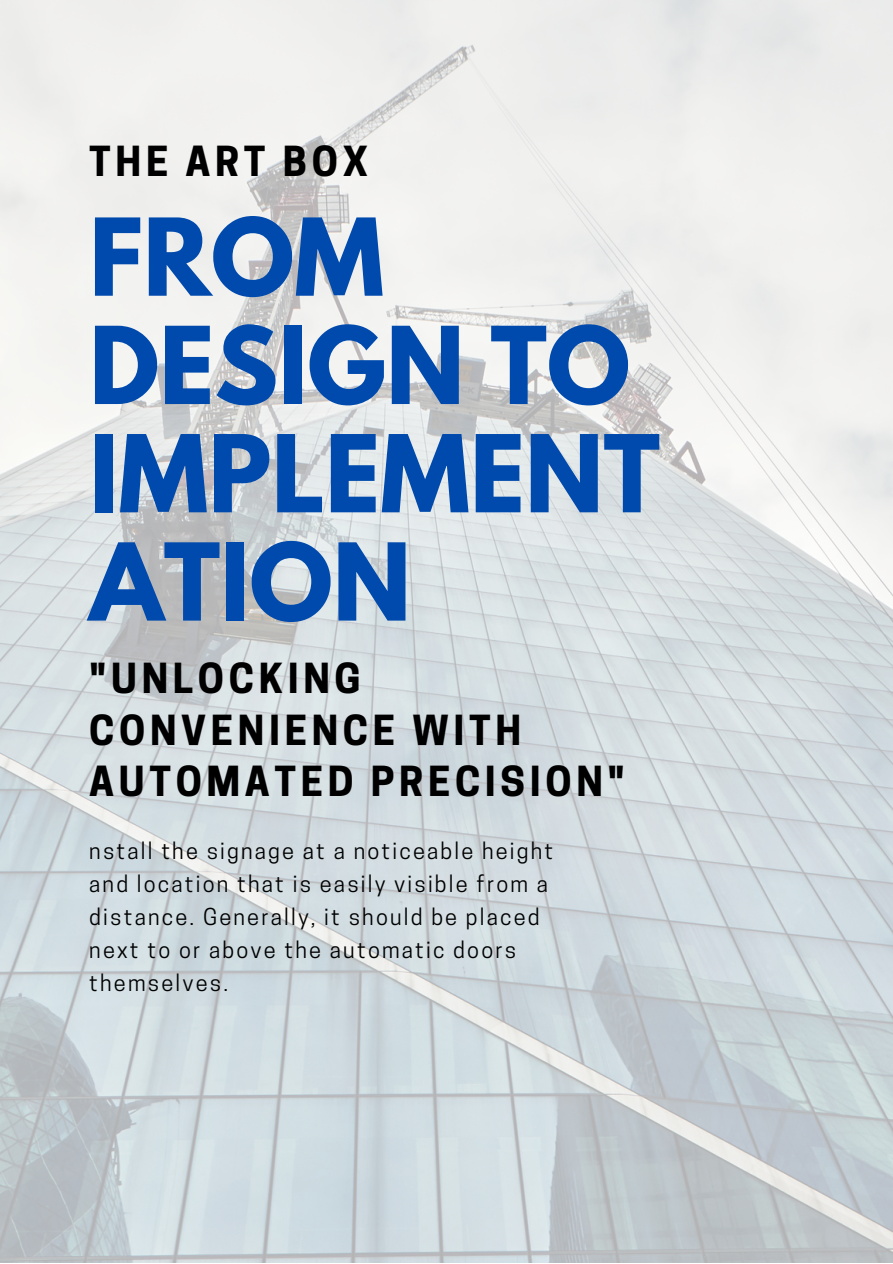
<style>
.page{position:relative;width:893px;height:1264px;background:#fff}
.page>*{position:absolute;margin:0;border:0;box-sizing:border-box;transform-origin:0 0}
.t1{font:700 94.8px/108.3px "League Spartan";color:#004aad}
.t2{font:700 38.85px/51.9px "Cooper Hewitt";letter-spacing:.12em;color:#000}
.t3{font:21.9px/32.8px "Cooper Hewitt";letter-spacing:.1em;color:#000}
</style>
<div class="page">
<img style="left:0;top:0;width:892px;height:1262px">
<p class="t2" style="left:89px;top:140px;width:280px">THE ART BOX</p>
<p class="t1" style="left:89px;top:215px;width:572px">FROM<br>DESIGN TO<br>IMPLEMENT<br>ATION</p>
<p class="t2" style="left:89px;top:657px;width:537px">"UNLOCKING<br>CONVENIENCE WITH<br>AUTOMATED PRECISION"</p>
<p class="t3" style="left:89px;top:837px;width:465px">nstall the signage at a noticeable height and location that is easily visible from a distance. Generally, it should be placed next to or above the automatic doors themselves.</p>
</div>
